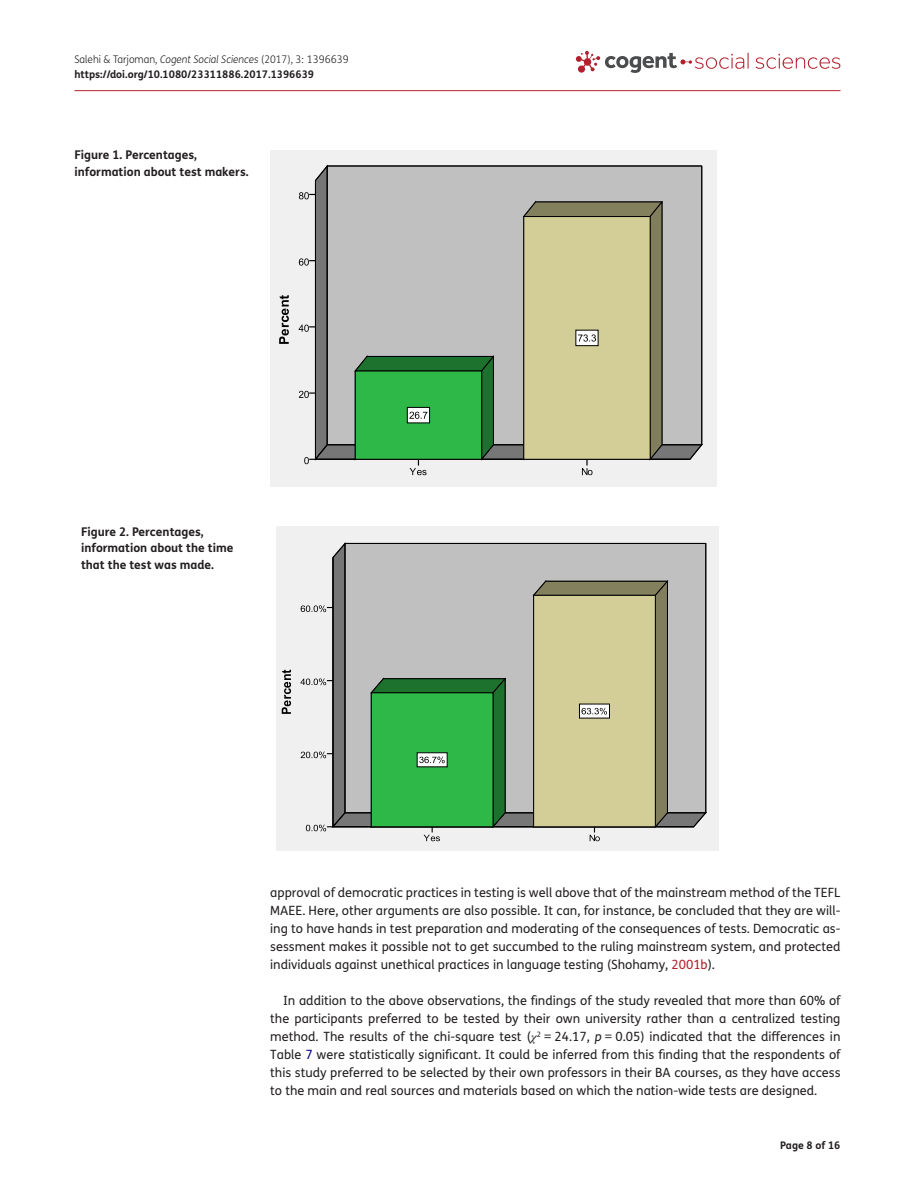
<style>
.page{position:relative;width:915px;height:1191px;background:#fff}
.page>*{position:absolute;margin:0;border:0;box-sizing:border-box;transform-origin:0 0}
.t1{font:12.75px/18px "FS Me Pro";color:#231f20;text-align:justify}
.t2{font:700 12px/16.5px "FS Me Pro";color:#231f20}
.t3{font:700 10.5px/15px "FS Me Pro";color:#231f20}
.s1{font-weight:300}
.s2{font-weight:300;font-style:italic}
.s3{color:#b3202d}
.s4{font-family:"STIX";font-style:italic}
.s5{font-style:italic}
.s6{color:#000080}
</style>
<div class="page">
<hr style="left:74px;top:90px;width:766px;height:1px;background:#b3202d">
<svg style="left:755px;top:54px;width:85px;height:15px"></svg>
<svg style="left:575px;top:51px;width:173px;height:22px"></svg>
<div style="left:270px;top:150px;width:446px;height:337px;background:#f0f0f0"></div>
<svg style="left:279px;top:295px;width:10px;height:49px"></svg>
<svg style="left:298px;top:165px;width:405px;height:310px;background:#adb9a0"></svg>
<div style="left:277px;top:527px;width:441px;height:324px;background:#f0f0f0"></div>
<svg style="left:281px;top:669px;width:10px;height:45px"></svg>
<svg style="left:300px;top:542px;width:407px;height:299px;background:#a7b99c"></svg>
<p class="t3" style="left:74px;top:51px;width:276px"><span class="s1">Salehi &amp; Tarjoman,</span> <span class="s2">Cogent Social Sciences</span> <span class="s1">(2017), 3: 1396639 </span>https://doi.org/10.1080/23311886.2017.1396639</p>
<p class="t2" style="left:74px;top:146px;width:175px">Figure 1. Percentages, information about test makers.</p>
<p class="t2" style="left:81px;top:522px;width:154px">Figure 2. Percentages, information about the time that the test was made.</p>
<p class="t1" style="left:270px;top:883px;width:571px">approval of democratic practices in testing is well above that of the mainstream method of the TEFL MAEE. Here, other arguments are also possible. It can, for instance, be concluded that they are will&shy;ing to have hands in test preparation and moderating of the consequences of tests. Democratic as&shy;sessment makes it possible not to get succumbed to the ruling mainstream system, and protected individuals against unethical practices in language testing (Shohamy, <span class="s3">2001b</span>).</p>
<p class="t1" style="left:270px;top:991px;width:571px;text-indent:13px">In addition to the above observations, the findings of the study revealed that more than 60% of the participants preferred to be tested by their own university rather than a centralized testing method. The results of the chi-square test (<span class="s4">χ</span><sup>2</sup> = 24.17, <span class="s5">p</span> = 0.05) indicated that the differences in Table <span class="s6">7</span> were statistically significant. It could be inferred from this finding that the respondents of this study preferred to be selected by their own professors in their BA courses, as they have access to the main and real sources and materials based on which the nation-wide tests are designed.</p>
<p class="t3" style="left:780px;top:1137px;width:62px">Page 8 of 16</p>
</div>
